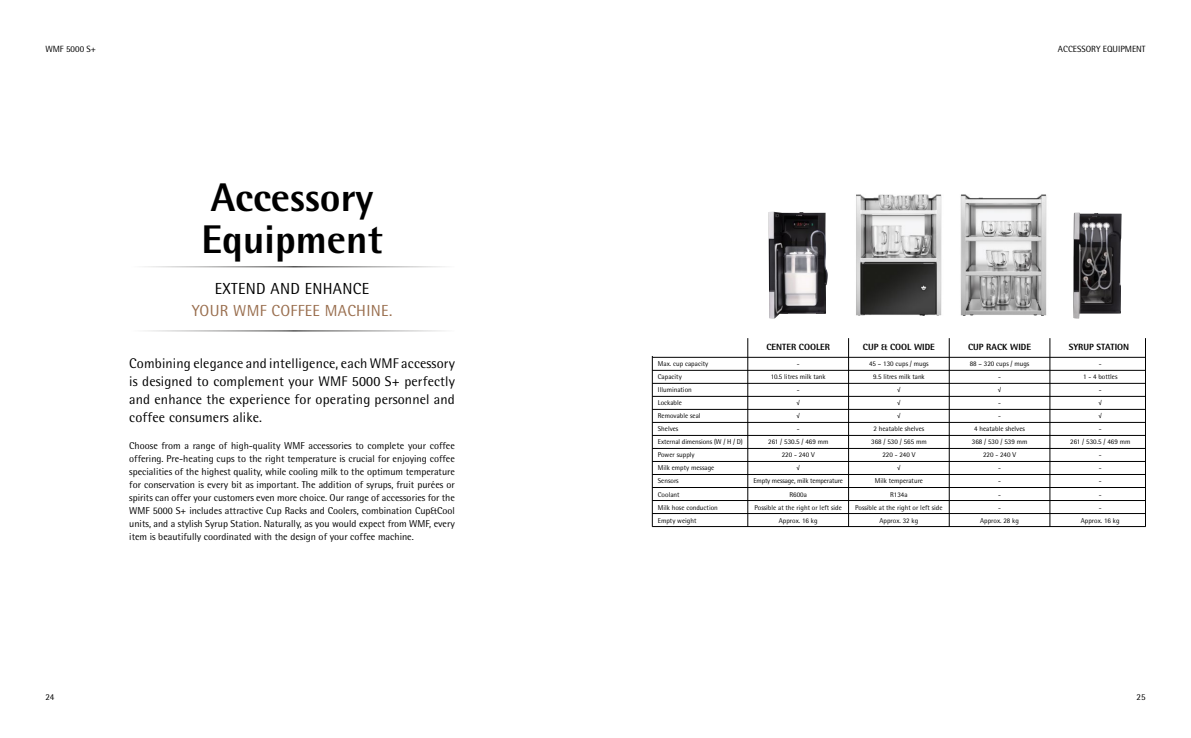
<style>
.page{position:relative;width:1191px;height:738px;background:#fff}
.page>*{position:absolute;margin:0;border:0;box-sizing:border-box;transform-origin:0 0}
.t1{font:700 40px "WMF Rotis";color:#000}
.t2{font:16px "WMF Rotis";letter-spacing:.02em;color:#996e4e}
.t3{font:16px "WMF Rotis";letter-spacing:.02em;color:#000}
.t4{font:14px/18px "WMF Rotis";letter-spacing:.01em;color:#000;text-align:justify}
.t5{font:10px/13px "WMF Rotis";color:#000;text-align:justify}
.t6{font:700 9px "WMF Rotis";color:#000}
.t7{font:9px "WMF Rotis";color:#000}
.t8{font:7px "WMF Rotis";color:#000}
.t9{font:7px "WMF Rotis";letter-spacing:-.02em;color:#000}
</style>
<div class="page">
<hr style="left:652px;top:526px;width:493px;height:1px;background:#000">
<hr style="left:652px;top:500px;width:493px;height:1px;background:#000">
<hr style="left:652px;top:474px;width:493px;height:1px;background:#000">
<hr style="left:652px;top:513px;width:493px;height:1px;background:#000">
<hr style="left:652px;top:487px;width:493px;height:1px;background:#000">
<hr style="left:652px;top:435px;width:493px;height:1px;background:#000">
<hr style="left:652px;top:448px;width:493px;height:1px;background:#000">
<hr style="left:652px;top:461px;width:493px;height:1px;background:#000">
<hr style="left:652px;top:409px;width:493px;height:1px;background:#000">
<hr style="left:652px;top:422px;width:493px;height:1px;background:#000">
<hr style="left:652px;top:396px;width:493px;height:1px;background:#000">
<hr style="left:652px;top:383px;width:493px;height:1px;background:#000">
<hr style="left:652px;top:370px;width:493px;height:1px;background:#000">
<hr style="left:652px;top:357px;width:493px;height:1px;background:#000">
<hr style="left:747px;top:338px;width:1px;height:188px;background:#000">
<hr style="left:848px;top:338px;width:1px;height:188px;background:#000">
<hr style="left:652px;top:355px;width:1px;height:171px;background:#000">
<hr style="left:1145px;top:338px;width:1px;height:188px;background:#000">
<hr style="left:949px;top:338px;width:1px;height:188px;background:#000">
<hr style="left:1049px;top:338px;width:1px;height:188px;background:#000">
<img style="left:768px;top:212px;width:60px;height:106px">
<img style="left:1073px;top:212px;width:48px;height:106px">
<img style="left:856px;top:194px;width:86px;height:121px">
<img style="left:960px;top:194px;width:87px;height:121px">
<p class="t7" style="left:45px;top:44px;width:52px">WMF 5000 S+</p>
<p class="t1" style="left:211px;top:172px;width:164px">Accessory</p>
<p class="t1" style="left:201px;top:214px;width:182px">Equipment</p>
<p class="t3" style="left:215px;top:279px;width:156px">EXTEND AND ENHANCE</p>
<p class="t2" style="left:192px;top:301px;width:202px">YOUR WMF COFFEE MACHINE.</p>
<p class="t4" style="left:129px;top:354px;width:327px">Combining elegance and intelligence, each WMF accessory is designed to complement your WMF 5000 S+ perfectly and enhance the experience for operating personnel and coffee consumers alike.</p>
<p class="t5" style="left:129px;top:438px;width:327px">Choose from a range of high-quality WMF accessories to complete your coffee offering. Pre-heating cups to the right temperature is crucial for enjoying coffee specialities of the highest quality, while cooling milk to the optimum temperature for conservation is every bit as important. The addition of syrups, fruit purées or spirits can offer your customers even more choice. Our range of accessories for the WMF 5000 S+ includes attractive Cup Racks and Coolers, combination Cup&amp;Cool units, and a stylish Syrup Station. Naturally, as you would expect from WMF, every item is beautifully coordinated with the design of your coffee machine.</p>
<p class="t7" style="left:1058px;top:44px;width:89px">ACCESSORY EQUIPMENT</p>
<p class="t8" style="left:658px;top:359px;width:52px">Max. cup capacity</p>
<p class="t8" style="left:658px;top:372px;width:25px">Capacity</p>
<p class="t8" style="left:658px;top:385px;width:35px">Illumination</p>
<p class="t8" style="left:658px;top:398px;width:26px">Lockable</p>
<p class="t8" style="left:658px;top:411px;width:44px">Removable seal</p>
<p class="t8" style="left:658px;top:424px;width:22px">Shelves</p>
<p class="t8" style="left:658px;top:437px;width:86px">External dimensions (W / H / D)</p>
<p class="t8" style="left:658px;top:450px;width:38px">Power supply</p>
<p class="t8" style="left:658px;top:463px;width:58px">Milk empty message</p>
<p class="t8" style="left:658px;top:476px;width:22px">Sensors</p>
<p class="t8" style="left:658px;top:489px;width:23px">Coolant</p>
<p class="t8" style="left:658px;top:502px;width:61px">Milk hose conduction</p>
<p class="t8" style="left:658px;top:515px;width:40px">Empty weight</p>
<p class="t6" style="left:766px;top:341px;width:65px">CENTER COOLER</p>
<p class="t6" style="left:863px;top:341px;width:74px">CUP &amp; COOL WIDE</p>
<p class="t6" style="left:968px;top:341px;width:64px">CUP RACK WIDE</p>
<p class="t6" style="left:1068px;top:341px;width:62px">SYRUP STATION</p>
<p class="t8" style="left:797px;top:359px;width:4px">-</p>
<p class="t8" style="left:770px;top:372px;width:56px">10.5 litres milk tank</p>
<p class="t8" style="left:797px;top:385px;width:4px">-</p>
<p class="t8" style="left:796px;top:398px;width:5px">√</p>
<p class="t8" style="left:796px;top:411px;width:5px">√</p>
<p class="t8" style="left:797px;top:424px;width:4px">-</p>
<p class="t8" style="left:768px;top:437px;width:62px">261 / 530.5 / 469 mm</p>
<p class="t8" style="left:781px;top:450px;width:34px">220 - 240 V</p>
<p class="t8" style="left:796px;top:463px;width:5px">√</p>
<p class="t9" style="left:753px;top:476px;width:91px">Empty message, milk temperature</p>
<p class="t8" style="left:789px;top:489px;width:19px">R600a</p>
<p class="t8" style="left:754px;top:502px;width:89px">Possible at the right or left side</p>
<p class="t8" style="left:779px;top:515px;width:40px">Approx. 16 kg</p>
<p class="t8" style="left:869px;top:359px;width:61px">45 – 130 cups / mugs</p>
<p class="t8" style="left:873px;top:372px;width:53px">9.5 litres milk tank</p>
<p class="t8" style="left:897px;top:385px;width:5px">√</p>
<p class="t8" style="left:897px;top:398px;width:5px">√</p>
<p class="t8" style="left:897px;top:411px;width:5px">√</p>
<p class="t8" style="left:873px;top:424px;width:52px">2 heatable shelves</p>
<p class="t8" style="left:871px;top:437px;width:57px">368 / 530 / 565 mm</p>
<p class="t8" style="left:882px;top:450px;width:34px">220 - 240 V</p>
<p class="t8" style="left:897px;top:463px;width:5px">√</p>
<p class="t8" style="left:874px;top:476px;width:50px">Milk temperature</p>
<p class="t8" style="left:890px;top:489px;width:19px">R134a</p>
<p class="t8" style="left:855px;top:502px;width:89px">Possible at the right or left side</p>
<p class="t8" style="left:879px;top:515px;width:40px">Approx. 32 kg</p>
<p class="t8" style="left:969px;top:359px;width:61px">88 – 320 cups / mugs</p>
<p class="t8" style="left:998px;top:372px;width:4px">-</p>
<p class="t8" style="left:998px;top:385px;width:5px">√</p>
<p class="t8" style="left:998px;top:398px;width:4px">-</p>
<p class="t8" style="left:998px;top:411px;width:4px">-</p>
<p class="t8" style="left:974px;top:424px;width:52px">4 heatable shelves</p>
<p class="t8" style="left:971px;top:437px;width:57px">368 / 530 / 539 mm</p>
<p class="t8" style="left:983px;top:450px;width:34px">220 - 240 V</p>
<p class="t8" style="left:998px;top:463px;width:4px">-</p>
<p class="t8" style="left:998px;top:476px;width:4px">-</p>
<p class="t8" style="left:980px;top:515px;width:40px">Approx. 28 kg</p>
<p class="t8" style="left:1098px;top:359px;width:4px">-</p>
<p class="t8" style="left:1083px;top:372px;width:36px">1 - 4 bottles</p>
<p class="t8" style="left:1098px;top:385px;width:4px">-</p>
<p class="t8" style="left:1098px;top:398px;width:5px">√</p>
<p class="t8" style="left:1098px;top:411px;width:5px">√</p>
<p class="t8" style="left:1098px;top:424px;width:4px">-</p>
<p class="t8" style="left:1070px;top:437px;width:62px">261 / 530.5 / 469 mm</p>
<p class="t8" style="left:1098px;top:450px;width:4px">-</p>
<p class="t8" style="left:1098px;top:463px;width:4px">-</p>
<p class="t8" style="left:1098px;top:476px;width:4px">-</p>
<p class="t8" style="left:1081px;top:515px;width:40px">Approx. 16 kg</p>
<p class="t7" style="left:45px;top:690px;width:11px">24</p>
<p class="t7" style="left:1136px;top:690px;width:11px">25</p>
</div>
